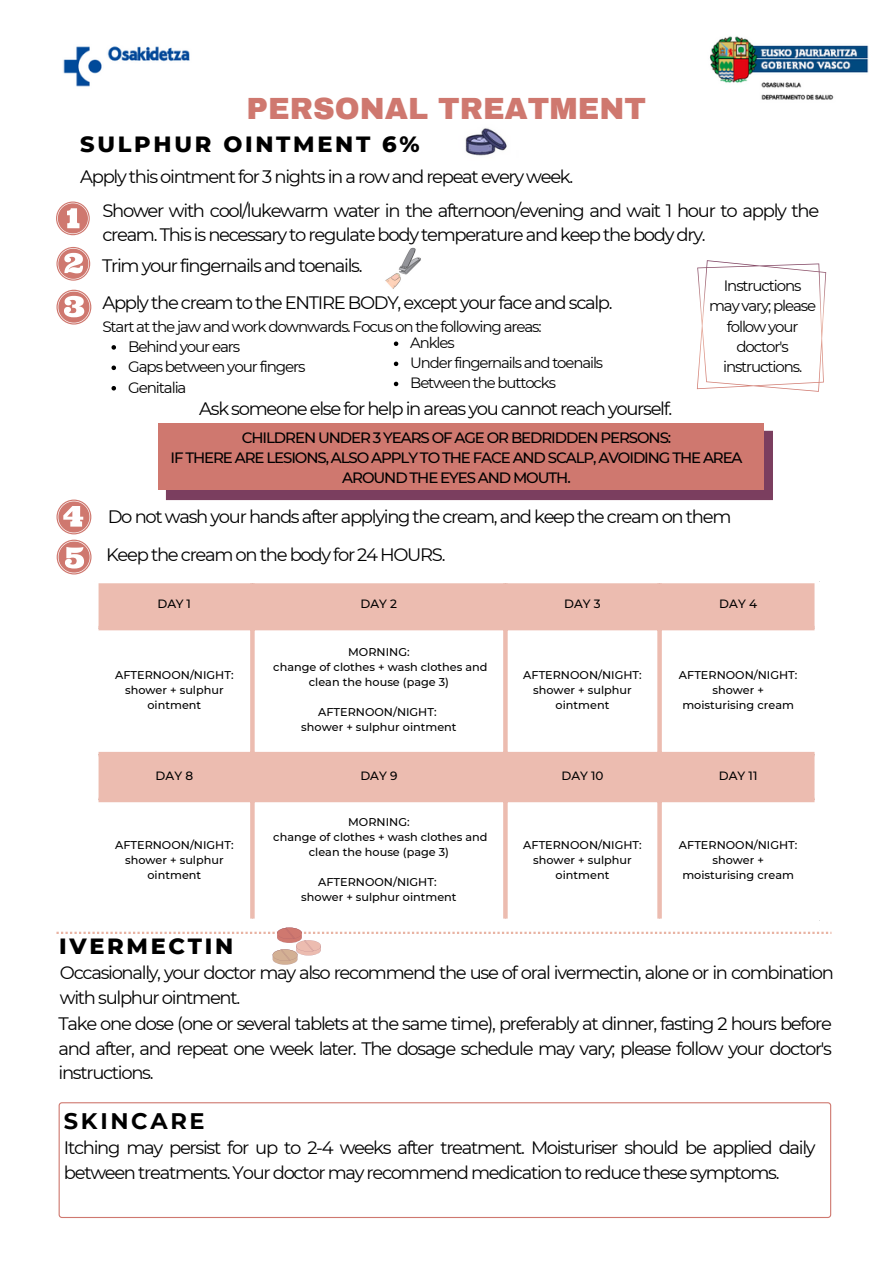
<style>
.page{position:relative;width:893px;height:1264px;background:#fff}
.page>*{position:absolute;margin:0;border:0;box-sizing:border-box;transform-origin:0 0}
.t1{font:900 30px "Archivo";color:#cf786f}
.t2{font:800 22.5px "Montserrat";letter-spacing:.12em;color:#000}
.t3{font:700 22.5px "Montserrat";letter-spacing:.12em;color:#000}
.t4{font:18px/24.9px "Montserrat";letter-spacing:-.075em;color:#000}
.t5{font:15.15px/20.4px "Montserrat";letter-spacing:-.075em;color:#000}
.t6{font:500 15px/20.2px "Montserrat";letter-spacing:-.075em;color:#000;text-align:center}
.t7{font:15px/20.2px "Montserrat";letter-spacing:-.075em;color:#000;text-align:center}
.t8{font:14.85px/20.1px "Montserrat";letter-spacing:-.075em;color:#000}
.t9{font:500 12px "Montserrat";color:#000}
.t10{font:500 11.25px/15px "Montserrat";color:#000;text-align:center}
</style>
<div class="page">
<img style="left:709px;top:36px;width:159px;height:64px">
<svg style="left:56px;top:201px;width:34px;height:34px"></svg>
<svg style="left:56px;top:247px;width:34px;height:34px"></svg>
<svg style="left:56px;top:290px;width:35px;height:34px"></svg>
<img style="left:385px;top:247px;width:36px;height:42px">
<svg style="left:166px;top:431px;width:606px;height:69px;background:#824360"></svg>
<div style="left:158px;top:423px;width:605px;height:66px;background:#cf786f"></div>
<svg style="left:59px;top:1102px;width:772px;height:115px"></svg>
<svg style="left:56px;top:927px;width:775px;height:37px"></svg>
<img style="left:63px;top:46px;width:127px;height:41px">
<img style="left:465px;top:128px;width:42px;height:28px">
<svg style="left:697px;top:260px;width:129px;height:132px"></svg>
<svg style="left:111px;top:345px;width:5px;height:4px"></svg>
<svg style="left:111px;top:365px;width:5px;height:5px"></svg>
<svg style="left:111px;top:386px;width:5px;height:4px"></svg>
<svg style="left:394px;top:341px;width:4px;height:5px"></svg>
<svg style="left:394px;top:361px;width:4px;height:5px"></svg>
<svg style="left:394px;top:382px;width:4px;height:4px"></svg>
<svg style="left:98px;top:583px;width:716px;height:214px"></svg>
<div style="left:250px;top:583px;width:5px;height:335px;background:#ecbcb0"></div>
<svg style="left:503px;top:583px;width:4px;height:335px"></svg>
<svg style="left:657px;top:583px;width:4px;height:335px"></svg>
<hr style="left:98px;top:626px;width:716px;height:4px;background:#ecbcb0">
<hr style="left:98px;top:752px;width:716px;height:4px;background:#ecbcb0">
<div style="left:98px;top:797px;width:716px;height:5px;background:#ecbcb0"></div>
<svg style="left:56px;top:499px;width:35px;height:75px"></svg>
<h1 class="t1" style="left:246px;top:92px;width:401px">PERSONAL TREATMENT</h1>
<p class="t2" style="left:80px;top:130px;width:341px">SULPHUR OINTMENT 6%</p>
<p class="t4" style="left:80px;top:164px;width:494px">Apply this ointment for 3 nights in a row and repeat every week.</p>
<p class="t4" style="left:102px;top:198px;width:718px">Shower with cool/lukewarm water in the afternoon/evening and wait 1 hour to apply the cream. This is necessary to regulate body temperature and keep the body dry.</p>
<p class="t4" style="left:102px;top:253px;width:262px">Trim your fingernails and toenails.</p>
<p class="t4" style="left:102px;top:290px;width:511px">Apply the cream to the ENTIRE BODY, except your face and scalp.</p>
<p class="t5" style="left:102px;top:316px;width:441px">Start at thejaw and work downwards. Focus on the following areas:</p>
<p class="t8" style="left:410px;top:333px;width:194px">Ankles<br>Under fingernails and toenails<br>Between the buttocks</p>
<p class="t5" style="left:128px;top:336px;width:179px">Behind your ears<br>Gaps between your fingers<br>Genitalia</p>
<p class="t4" style="left:199px;top:396px;width:474px">Ask someone else for help in areas you cannot reach yourself.</p>
<p class="t7" style="left:709px;top:275px;width:109px">Instructions may vary; please followyour doctor's instructions.</p>
<p class="t6" style="left:170px;top:427px;width:573px">CHILDREN UNDER 3 YEARS OF AGE OR BEDRIDDEN PERSONS:<br>IF THERE ARE LESIONS, ALSO APPLY TO THE FACE AND SCALP, AVOIDING THE AREA<br>AROUND THE EYES AND MOUTH.</p>
<p class="t4" style="left:108px;top:504px;width:625px">Do not wash your hands after applying the cream, and keep the cream on them</p>
<p class="t4" style="left:106px;top:542px;width:341px">Keep the cream on the body for 24 HOURS.</p>
<p class="t9" style="left:158px;top:596px;width:35px">DAY 1</p>
<p class="t9" style="left:360px;top:596px;width:38px">DAY 2</p>
<p class="t9" style="left:564px;top:596px;width:38px">DAY 3</p>
<p class="t9" style="left:719px;top:596px;width:39px">DAY 4</p>
<p class="t10" style="left:115px;top:667px;width:120px">AFTERNOON/NIGHT: shower + sulphur ointment</p>
<p class="t10" style="left:273px;top:644px;width:216px">MORNING:<br>change of clothes + wash clothes and clean the house (page 3)</p>
<p class="t10" style="left:301px;top:704px;width:157px">AFTERNOON/NIGHT: shower + sulphur ointment</p>
<p class="t10" style="left:523px;top:667px;width:120px">AFTERNOON/NIGHT: shower + sulphur ointment</p>
<p class="t10" style="left:679px;top:667px;width:120px">AFTERNOON/NIGHT: shower + moisturising cream</p>
<p class="t9" style="left:156px;top:768px;width:39px">DAY 8</p>
<p class="t9" style="left:360px;top:768px;width:39px">DAY 9</p>
<p class="t9" style="left:561px;top:768px;width:44px">DAY 10</p>
<p class="t9" style="left:718px;top:768px;width:40px">DAY 11</p>
<p class="t10" style="left:115px;top:837px;width:120px">AFTERNOON/NIGHT: shower + sulphur ointment</p>
<p class="t10" style="left:273px;top:814px;width:216px">MORNING:<br>change of clothes + wash clothes and clean the house (page 3)</p>
<p class="t10" style="left:301px;top:874px;width:157px">AFTERNOON/NIGHT: shower + sulphur ointment</p>
<p class="t10" style="left:523px;top:837px;width:120px">AFTERNOON/NIGHT: shower + sulphur ointment</p>
<p class="t10" style="left:679px;top:837px;width:120px">AFTERNOON/NIGHT: shower + moisturising cream</p>
<p class="t2" style="left:59px;top:931px;width:176px">IVERMECTIN</p>
<p class="t4" style="left:59px;top:960px;width:776px">Occasionally, your doctor may also recommend the use of oral ivermectin, alone or in combination with sulphur ointment.<br>Take one dose (one or several tablets at the same time), preferably at dinner, fasting 2 hours before and after, and repeat one week later. The dosage schedule may vary; please follow your doctor's instructions.</p>
<p class="t3" style="left:64px;top:1106px;width:142px">SKINCARE</p>
<p class="t4" style="left:64px;top:1135px;width:753px">Itching may persist for up to 2-4 weeks after treatment. Moisturiser should be applied daily between treatments. Your doctor may recommend medication to reduce these symptoms.</p>
</div>
